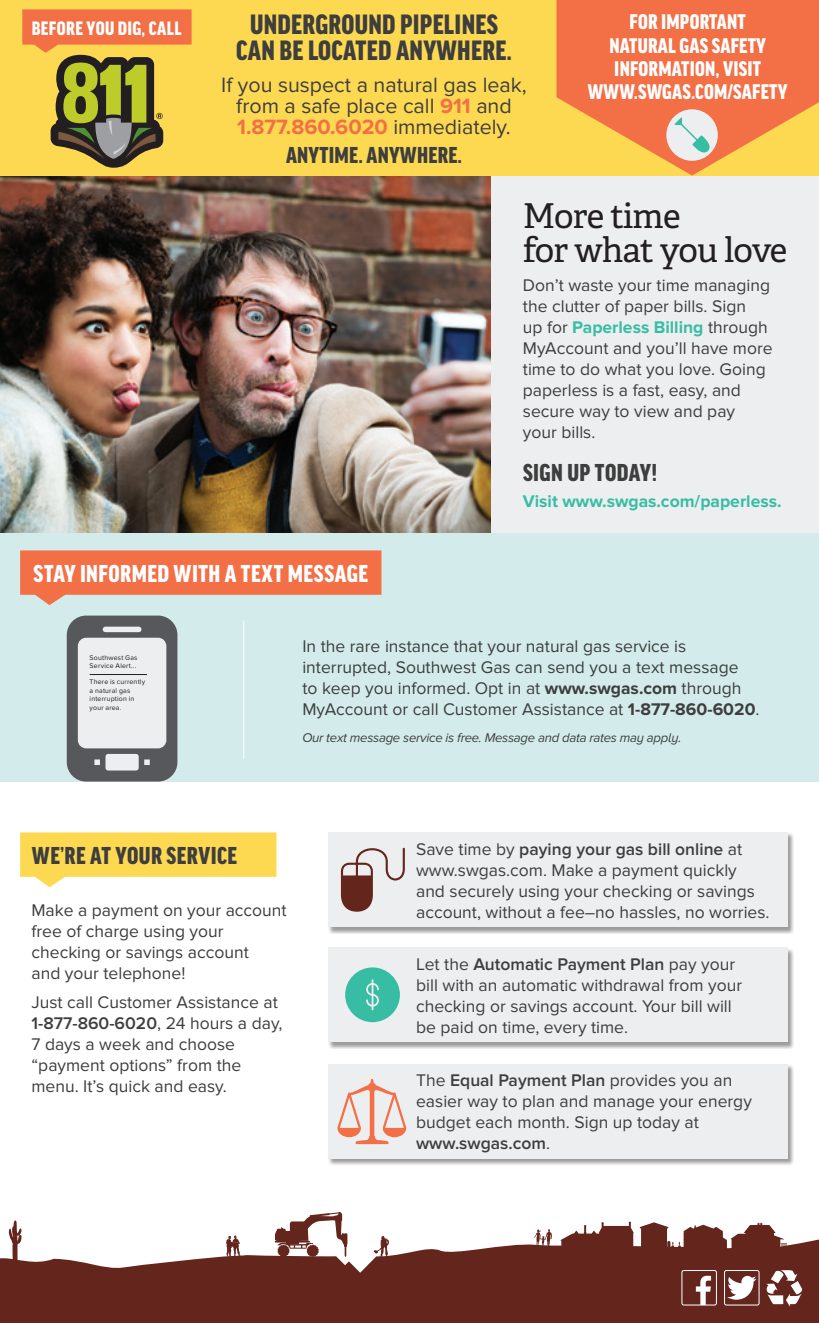
<style>
.page{position:relative;width:819px;height:1323px;background:#fff}
.page>*{position:absolute;margin:0;border:0;box-sizing:border-box;transform-origin:0 0}
.t1{font:34.3px/34.3px "Adelle";letter-spacing:-.03em;color:#231f20}
.t2{font:900 condensed 29.75px/26.2px "Good Headline Pro";letter-spacing:.01em;color:#3e3e3f;text-align:center}
.t3{font:900 condensed 26.07px "Good Headline Pro";letter-spacing:.015em;color:#3e3e3f}
.t4{font:900 condensed 26.07px "Good Headline Pro";letter-spacing:.02em;color:#fff}
.t5{font:900 condensed 24.5px "Good Headline Pro";letter-spacing:.01em;color:#3e3e3f}
.t6{font:900 condensed 22.57px/23.3px "Good Headline Pro";letter-spacing:.01em;color:#fff}
.t7{font:21.53px/21px "Proxima Nova";color:#3e3e3f;text-align:center}
.t8{font:900 condensed 20.65px "Good Headline Pro";letter-spacing:.02em;color:#fff}
.t9{font:17.5px/21px "Proxima Nova";color:#3e3e3f}
.t10{font:700 17.5px "Proxima Nova";color:#38bda5}
.t11{font:italic 13.12px "Proxima Nova";letter-spacing:-.02em;color:#3e3e3f}
.t12{font:7px/8.4px "Proxima Nova";letter-spacing:.025em;color:#231f20}
.s1{font-weight:700;color:#f36f46}
.s2{font-weight:700;color:#38bda5}
.s3{font-weight:700}
.s4{font-weight:600}
</style>
<div class="page">
<svg style="left:0;top:1232px;width:819px;height:91px;fill:#64251c"></svg>
<svg style="left:560px;top:1222px;width:74px;height:28px"></svg>
<svg style="left:640px;top:1222px;width:156px;height:28px"></svg>
<svg style="left:534px;top:1229px;width:18px;height:18px"></svg>
<svg style="left:9px;top:1220px;width:13px;height:46px"></svg>
<svg style="left:275px;top:1212px;width:72px;height:45px"></svg>
<svg style="left:374px;top:1236px;width:15px;height:21px"></svg>
<div style="left:328px;top:832px;width:466px;height:102px;background:#231f20;opacity:.45"></div>
<div style="left:328px;top:832px;width:460px;height:95px;background:#edeeef"></div>
<div style="left:328px;top:948px;width:466px;height:101px;background:#231f20;opacity:.45"></div>
<div style="left:328px;top:948px;width:460px;height:94px;background:#edeeef"></div>
<div style="left:328px;top:1064px;width:466px;height:102px;background:#231f20;opacity:.45"></div>
<div style="left:328px;top:1064px;width:460px;height:95px;background:#edeeef"></div>
<img style="left:0;top:176px;width:491px;height:357px">
<div style="left:491px;top:176px;width:328px;height:357px;background:#edeeef"></div>
<div style="left:0;top:533px;width:819px;height:249px;background:#d3eceb"></div>
<div style="left:0;top:0;width:819px;height:176px;background:#fdd951"></div>
<svg style="left:556px;top:0;width:263px;height:176px;fill:#f36f46"></svg>
<svg style="left:22px;top:9px;width:170px;height:159px"></svg>
<div style="left:666px;top:109px;width:52px;height:52px;background:#edeeef;border-radius:50%"></div>
<svg style="left:675px;top:118px;width:35px;height:35px"></svg>
<hr style="left:243px;top:620px;width:1px;height:139px;background:#fff">
<svg style="left:20px;top:550px;width:362px;height:55px"></svg>
<svg style="left:67px;top:616px;width:110px;height:166px;background:#afb1b2"></svg>
<hr style="left:90px;top:674px;width:57px;height:1px;background:#231f20">
<svg style="left:341px;top:848px;width:64px;height:64px"></svg>
<svg style="left:345px;top:967px;width:55px;height:55px"></svg>
<svg style="left:20px;top:832px;width:256px;height:55px"></svg>
<div style="left:724px;top:1270px;width:35px;height:35px;border:1px solid #fff;border-radius:2px"></div>
<svg style="left:727px;top:1276px;width:29px;height:24px"></svg>
<div style="left:681px;top:1270px;width:36px;height:35px;border:1px solid #fff;border-radius:2px"></div>
<svg style="left:696px;top:1276px;width:15px;height:29px"></svg>
<svg style="left:766px;top:1270px;width:36px;height:37px"></svg>
<svg style="left:337px;top:1079px;width:69px;height:65px"></svg>
<p class="t8" style="left:32px;top:17px;width:152px">BEFORE YOU DIG, CALL</p>
<p class="t2" style="left:236px;top:11px;width:277px">UNDERGROUND PIPELINES<br>CAN BE LOCATED ANYWHERE.</p>
<p class="t7" style="left:221px;top:74px;width:307px">If you suspect a natural gas leak, from a safe place call <span class="s1">911</span> and<br><span class="s1">1.877.860.6020</span> immediately.</p>
<p class="t5" style="left:286px;top:142px;width:178px">ANYTIME. ANYWHERE.</p>
<p class="t6" style="left:630px;top:10px;width:118px">FOR IMPORTANT</p>
<p class="t6" style="left:609px;top:34px;width:158px">NATURAL GAS SAFETY<br>INFORMATION, VISIT</p>
<p class="t6" style="left:588px;top:80px;width:201px">WWW.SWGAS.COM/SAFETY</p>
<p class="t1" style="left:523px;top:197px;width:266px">More time<br>for what you love</p>
<p class="t9" style="left:523px;top:275px;width:251px">Don’t waste your time managing the clutter of paper bills. Sign<br>up for <span class="s2">Paperless Billing</span> through<br>MyAccount and you’ll have more time to do what you love. Going paperless is a fast, easy, and secure way to view and pay your bills.</p>
<p class="t3" style="left:523px;top:459px;width:135px">SIGN UP TODAY!</p>
<p class="t10" style="left:523px;top:491px;width:260px">Visit www.swgas.com/paperless.</p>
<p class="t4" style="left:34px;top:559px;width:336px">STAY INFORMED WITH A TEXT MESSAGE</p>
<p class="t12" style="left:90px;top:653px;width:49px">Southwest Gas<br>Service Alert...</p>
<p class="t12" style="left:90px;top:678px;width:57px">There is currently a natural gas interruption in your area.</p>
<p class="t3" style="left:32px;top:841px;width:207px">WE’RE AT YOUR SERVICE</p>
<p class="t9" style="left:302px;top:635px;width:459px">In the rare instance that your natural gas service is interrupted, Southwest Gas can send you a text message<br>to keep you informed. Opt in at <span class="s3">www.swgas.com</span> through MyAccount or call Customer Assistance at <span class="s3">1-877-860-6020</span>.</p>
<p class="t11" style="left:302px;top:730px;width:380px">Our text message service is free. Message and data rates may apply.</p>
<p class="t9" style="left:416px;top:839px;width:340px">Save time by <span class="s4">paying your gas bill online</span> at www.swgas.com. Make a payment quickly and securely using your checking or savings</p>
<p class="t9" style="left:32px;top:900px;width:257px">Make a payment on your account</p>
<p class="t9" style="left:416px;top:902px;width:355px">account, without a fee–no hassles, no worries.</p>
<p class="t9" style="left:32px;top:921px;width:219px">free of charge using your checking or savings account and your telephone!</p>
<p class="t9" style="left:32px;top:992px;width:253px">Just call Customer Assistance at<br><span class="s4">1-877-860-6020</span>, 24 hours a day,<br>7 days a week and choose “payment options” from the menu. It’s quick and easy.</p>
<p class="t9" style="left:416px;top:954px;width:328px">Let the <span class="s4">Automatic Payment Plan</span> pay your bill with an automatic withdrawal from your checking or savings account. Your bill will be paid on time, every time.</p>
<p class="t9" style="left:416px;top:1070px;width:337px">The <span class="s4">Equal Payment Plan</span> provides you an easier way to plan and manage your energy budget each month. Sign up today at <span class="s4">www.swgas.com</span>.</p>
</div>
